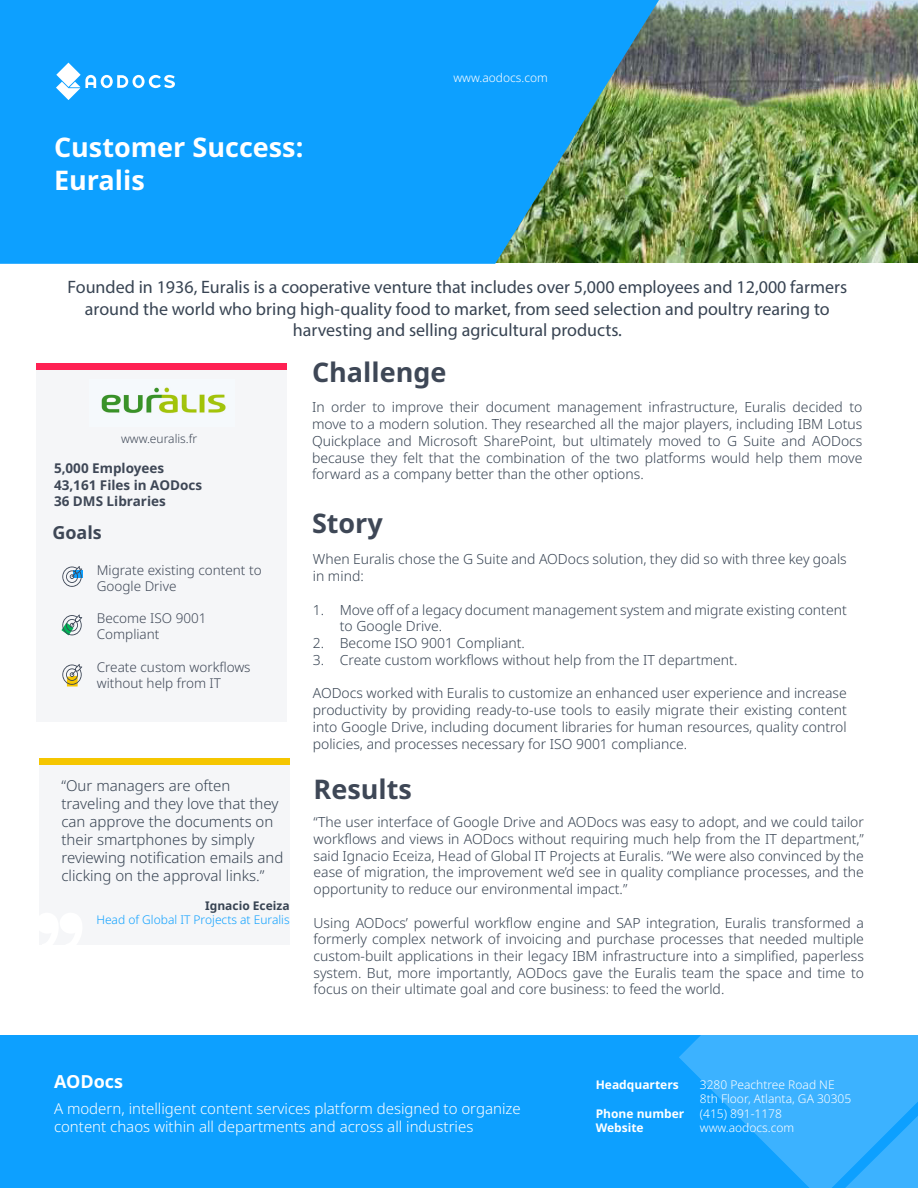
<style>
.page{position:relative;width:918px;height:1188px;background:#fff}
.page>*{position:absolute;margin:0;border:0;box-sizing:border-box;transform-origin:0 0}
.t1{font:700 27px "Noto Sans";color:#fff}
.t2{font:700 27px "Noto Sans";color:#3e4756}
.t3{font:18px/21.6px "Myriad Pro";color:#384453;text-align:center}
.t4{font:700 18px "Noto Sans";color:#fff}
.t5{font:700 18px "Noto Sans";color:#3e4756}
.t6{font:300 15px/18px "Noto Sans";color:#384453}
.t7{font:300 15px/18px "Noto Sans";color:#fff}
.t8{font:300 13.95px/16.8px "Noto Sans";color:#384453;text-align:justify}
.t9{font:300 13.5px/16.2px "Noto Sans";color:#3e4756}
.t10{font:700 13.5px "Noto Sans";color:#3e4756}
.t11{font:300 12px "Noto Sans";color:#fff}
.t12{font:300 12px "Noto Sans";color:#0da0ff}
.t13{font:700 12px "Noto Sans";color:#fff}
.t14{font:300 12px "Noto Sans";color:#3e4756}
.t15{font:700 12px "Noto Sans";color:#384453}
</style>
<div class="page">
<div style="left:0;top:1035px;width:918px;height:153px;background:#0da0ff"></div>
<svg style="left:679px;top:1035px;width:239px;height:153px;fill:#3cb2ff"></svg>
<svg style="left:832px;top:1109px;width:86px;height:79px"></svg>
<img style="left:659px;top:0;width:259px;height:262px">
<svg style="left:0;top:0;width:659px;height:264px;background:#199de8"></svg>
<svg style="left:56px;top:63px;width:119px;height:37px"></svg>
<div style="left:39px;top:758px;width:251px;height:187px;background:#f5f6f8"></div>
<div style="left:39px;top:758px;width:251px;height:7px;background:#f5c600"></div>
<div style="left:36px;top:363px;width:250px;height:358px;background:#f5f6f8"></div>
<div style="left:36px;top:363px;width:250px;height:7px;background:#ff2153"></div>
<img style="left:101px;top:387px;width:125px;height:26px">
<div style="left:73px;top:570px;width:10px;height:8px;background:#0da0ff"></div>
<svg style="left:62px;top:566px;width:20px;height:21px"></svg>
<svg style="left:61px;top:615px;width:21px;height:20px"></svg>
<svg style="left:62px;top:664px;width:20px;height:22px"></svg>
<p class="t1" style="left:54px;top:128px;width:251px">Customer Success:</p>
<p class="t1" style="left:54px;top:161px;width:92px">Euralis</p>
<p class="t11" style="left:453px;top:69px;width:96px">www.aodocs.com</p>
<p class="t3" style="left:68px;top:276px;width:781px">Founded in 1936, Euralis is a cooperative venture that includes over 5,000 employees and 12,000 farmers around the world who bring high-quality food to market, from seed selection and poultry rearing to harvesting and selling agricultural products.</p>
<p class="t14" style="left:121px;top:431px;width:78px">www.euralis.fr</p>
<p class="t10" style="left:54px;top:459px;width:112px">5,000 Employees</p>
<p class="t10" style="left:54px;top:475px;width:150px">43,161 Files in AODocs</p>
<p class="t10" style="left:54px;top:491px;width:113px">36 DMS Libraries</p>
<p class="t5" style="left:52px;top:520px;width:51px">Goals</p>
<p class="t9" style="left:97px;top:562px;width:166px">Migrate existing content to<br>Google Drive</p>
<p class="t9" style="left:97px;top:611px;width:111px">Become ISO 9001<br>Compliant</p>
<p class="t9" style="left:97px;top:659px;width:155px">Create custom workflows without help from IT</p>
<p class="t6" style="left:61px;top:777px;width:223px">“Our managers are often traveling and they love that they can approve the documents on their smartphones by simply reviewing notification emails and clicking on the approval links.”</p>
<p class="t15" style="left:205px;top:897px;width:86px">Ignacio Eceiza</p>
<p class="t12" style="left:96px;top:911px;width:195px">Head of Global IT Projects at Euralis</p>
<p class="t2" style="left:312px;top:353px;width:136px">Challenge</p>
<p class="t8" style="left:312px;top:399px;width:552px">In order to improve their document management infrastructure, Euralis decided to move to a modern solution. They researched all the major players, including IBM Lotus Quickplace and Microsoft SharePoint, but ultimately moved to G Suite and AODocs because they felt that the combination of the two platforms would help them move forward as a company better than the other options.</p>
<p class="t2" style="left:312px;top:505px;width:72px">Story</p>
<p class="t8" style="left:313px;top:551px;width:535px">When Euralis chose the G Suite and AODocs solution, they did so with three key goals in mind:</p>
<p class="t8" style="left:340px;top:602px;width:508px;text-indent:-27px">1. Move off of a legacy document management system and migrate existing content to Google Drive.</p>
<p class="t8" style="left:313px;top:635px;width:214px">2. Become ISO 9001 Compliant.</p>
<p class="t8" style="left:313px;top:652px;width:426px">3. Create custom workflows without help from the IT department.</p>
<p class="t8" style="left:313px;top:685px;width:536px">AODocs worked with Euralis to customize an enhanced user experience and increase productivity by providing ready-to-use tools to easily migrate their existing content into Google Drive, including document libraries for human resources, quality control policies, and processes necessary for ISO 9001 compliance.</p>
<p class="t2" style="left:314px;top:771px;width:100px">Results</p>
<p class="t8" style="left:314px;top:814px;width:552px">“The user interface of Google Drive and AODocs was easy to adopt, and we could tailor workflows and views in AODocs without requiring much help from the IT department,” said Ignacio Eceiza, Head of Global IT Projects at Euralis. “We were also convinced by the ease of migration, the improvement we’d see in quality compliance processes, and the opportunity to reduce our environmental impact.”</p>
<p class="t8" style="left:314px;top:914px;width:552px">Using AODocs’ powerful workflow engine and SAP integration, Euralis transformed a formerly complex network of invoicing and purchase processes that needed multiple custom-built applications in their legacy IBM infrastructure into a simplified, paperless system. But, more importantly, AODocs gave the Euralis team the space and time to focus on their ultimate goal and core business: to feed the world.</p>
<p class="t4" style="left:54px;top:1069px;width:71px">AODocs</p>
<p class="t7" style="left:54px;top:1100px;width:468px">A modern, intelligent content services platform designed to organize content chaos within all departments and across all industries</p>
<p class="t13" style="left:596px;top:1076px;width:85px">Headquarters</p>
<p class="t13" style="left:596px;top:1105px;width:90px">Phone number</p>
<p class="t13" style="left:596px;top:1119px;width:49px">Website</p>
<p class="t11" style="left:700px;top:1076px;width:136px">3280 Peachtree Road NE</p>
<p class="t11" style="left:700px;top:1091px;width:153px">8th Floor, Atlanta, GA 30305</p>
<p class="t11" style="left:700px;top:1105px;width:84px">(415) 891-1178</p>
<p class="t11" style="left:700px;top:1120px;width:96px">www.aodocs.com</p>
</div>
